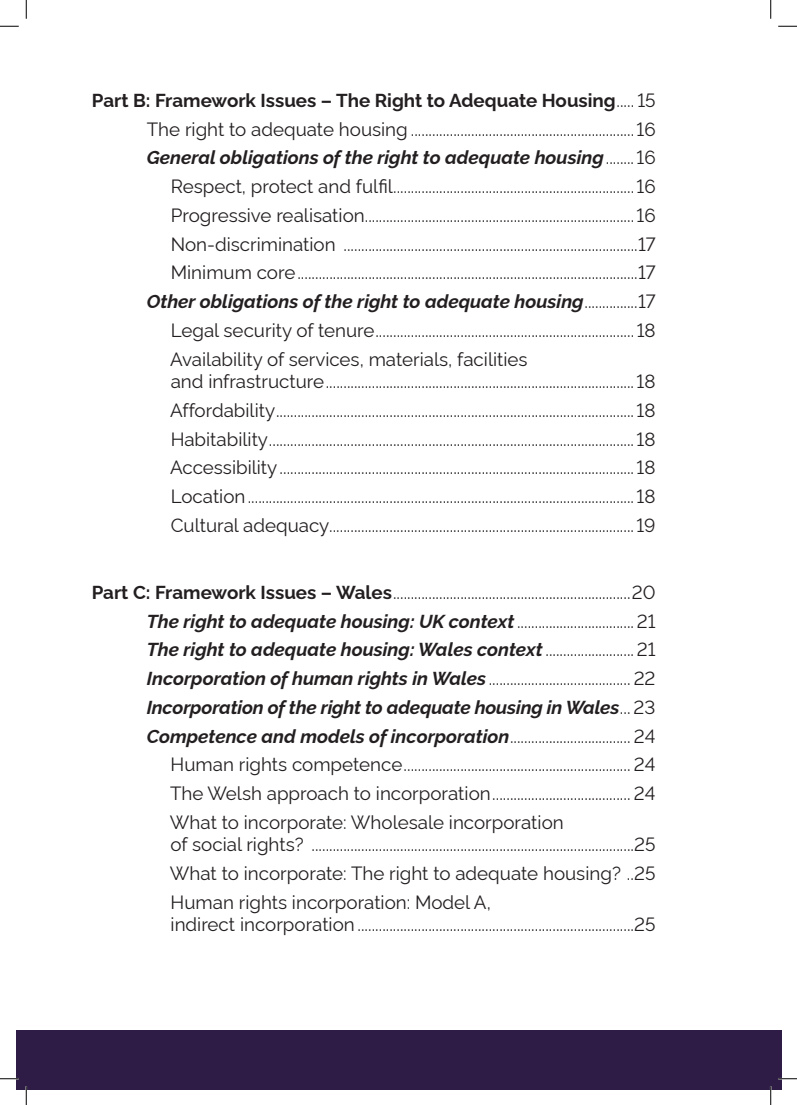
<style>
.page{position:relative;width:797px;height:1105px;background:#fff}
.page>*{position:absolute;margin:0;border:0;box-sizing:border-box;transform-origin:0 0}
.t1{font:18.75px/28.8px "Rawline";color:#231f20;text-align:justify}
.t2{font:italic 700 18.75px "Rawline";color:#231f20}
.t3{font:700 18.75px "Rawline";color:#231f20}
.s1{font-weight:400}
.s2{font-weight:400;font-style:normal}
.s3{font-weight:700}
.s4{font-weight:700;font-style:italic}
</style>
<div class="page">
<div style="left:16px;top:1030px;width:765px;height:59px;background:#2e1c46"></div>
<svg style="left:0;top:25px;width:19px;height:2px"></svg>
<svg style="left:778px;top:25px;width:19px;height:2px"></svg>
<svg style="left:0;top:1078px;width:19px;height:1px"></svg>
<svg style="left:778px;top:1078px;width:19px;height:1px"></svg>
<svg style="left:25px;top:0;width:2px;height:19px"></svg>
<svg style="left:25px;top:1086px;width:2px;height:19px"></svg>
<svg style="left:770px;top:0;width:1px;height:19px"></svg>
<svg style="left:770px;top:1086px;width:1px;height:19px"></svg>
<p class="t3" style="left:92px;top:86px;width:565px">Part B: Framework Issues – The Right to Adequate Housing<span class="s1">..... 15</span></p>
<p class="t1" style="left:147px;top:113px;width:510px">The right to adequate housing ............................................................... 16</p>
<p class="t2" style="left:147px;top:143px;width:510px">General obligations of the right to adequate housing<span class="s2">........ 16</span></p>
<p class="t1" style="left:171px;top:170px;width:486px">Respect, protect and fulfil.................................................................... 16</p>
<p class="t1" style="left:171px;top:199px;width:486px">Progressive realisation............................................................................ 16</p>
<p class="t1" style="left:171px;top:228px;width:486px">Non-discrimination ...................................................................................17</p>
<p class="t1" style="left:171px;top:256px;width:486px">Minimum core................................................................................................17</p>
<p class="t2" style="left:147px;top:287px;width:510px">Other obligations of the right to adequate housing<span class="s2">...............17</span></p>
<p class="t1" style="left:171px;top:314px;width:486px">Legal security of tenure......................................................................... 18</p>
<p class="t1" style="left:170px;top:343px;width:359px">Availability of services, materials, facilities</p>
<p class="t1" style="left:170px;top:365px;width:487px">and infrastructure....................................................................................... 18<br>Affordability..................................................................................................... 18<br>Habitability....................................................................................................... 18<br>Accessibility.................................................................................................... 18<br>Location............................................................................................................. 18<br>Cultural adequacy...................................................................................... 19</p>
<p class="t1" style="left:92px;top:576px;width:565px"><span class="s3">Part C: Framework Issues – Wales</span>...................................................................20</p>
<p class="t2" style="left:147px;top:606px;width:510px">The right to adequate housing: UK context<span class="s2">.................................21</span></p>
<p class="t2" style="left:147px;top:635px;width:510px">The right to adequate housing: Wales context<span class="s2">.........................21</span></p>
<p class="t1" style="left:147px;top:662px;width:510px"><span class="s4">Incorporation of human rights in Wales</span> ........................................ 22</p>
<p class="t2" style="left:147px;top:693px;width:510px">Incorporation of the right to adequate housing in Wales<span class="s2">... 23</span></p>
<p class="t1" style="left:147px;top:720px;width:510px"><span class="s4">Competence and models of incorporation</span>.................................. 24</p>
<p class="t1" style="left:171px;top:748px;width:486px">Human rights competence................................................................ 24</p>
<p class="t1" style="left:170px;top:777px;width:487px">The Welsh approach to incorporation....................................... 24</p>
<p class="t1" style="left:170px;top:806px;width:395px">What to incorporate: Wholesale incorporation</p>
<p class="t1" style="left:170px;top:828px;width:487px">of social rights? ...........................................................................................25<br>What to incorporate: The right to adequate housing? ..25<br>Human rights incorporation: Model A,</p>
<p class="t1" style="left:171px;top:908px;width:486px">indirect incorporation..............................................................................25</p>
</div>
